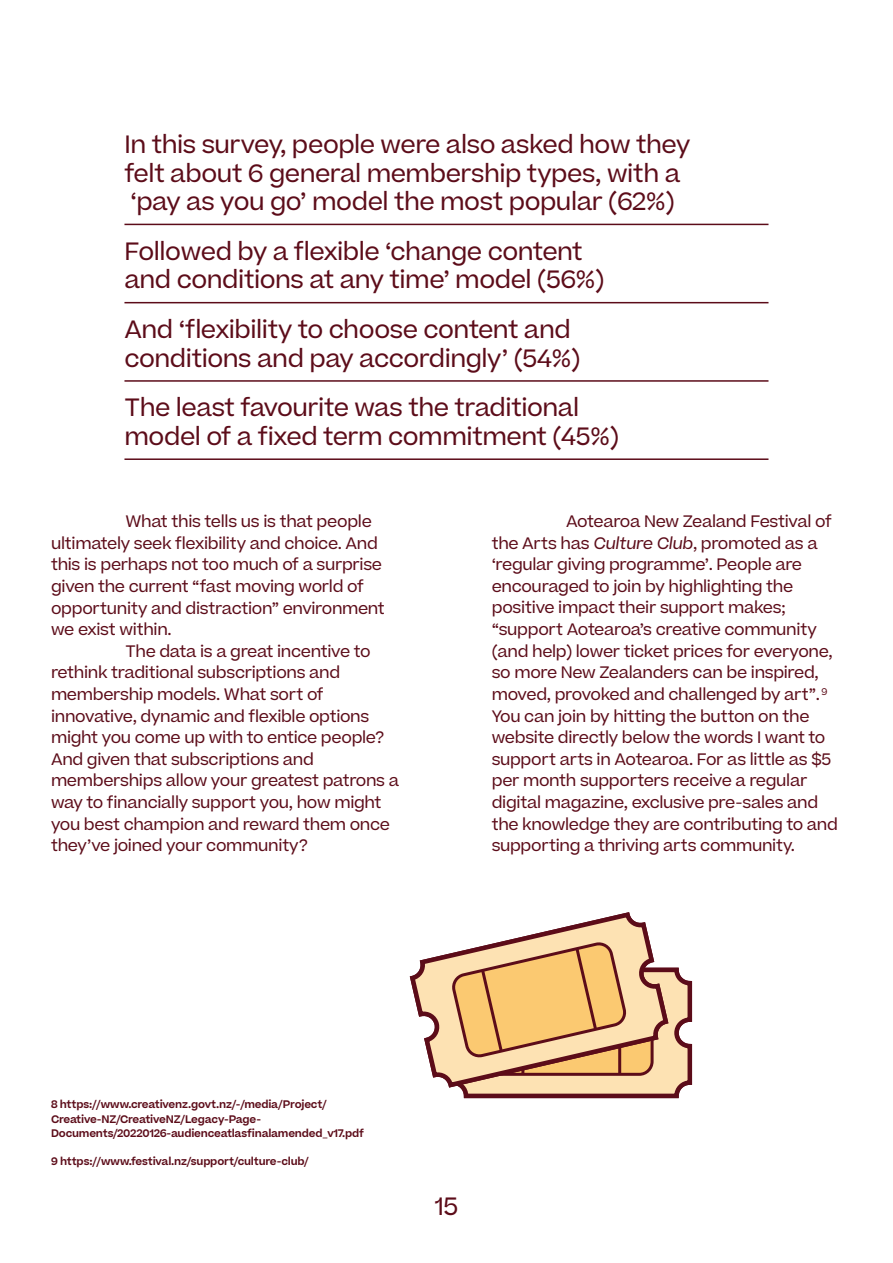
<style>
.page{position:relative;width:893px;height:1263px;background:#fff}
.page>*{position:absolute;margin:0;border:0;box-sizing:border-box;transform-origin:0 0}
.t1{font:24px/28.5px "Beatrice";letter-spacing:-.02em;color:#5c0c19}
.t2{font:15.9px/21.6px "Beatrice";letter-spacing:-.02em;color:#5c0c19}
.t3{font:600 10.5px/14.2px "Beatrice";letter-spacing:-.02em;color:#5c0c19}
.s1{font-style:italic}
</style>
<div class="page">
<hr style="left:124px;top:224px;width:644px;height:1px;background:#5c0c19">
<hr style="left:124px;top:302px;width:644px;height:1px;background:#5c0c19">
<hr style="left:124px;top:380px;width:644px;height:2px;background:#5c0c19">
<hr style="left:124px;top:458px;width:644px;height:2px;background:#5c0c19">
<svg style="left:412px;top:915px;width:281px;height:184px"></svg>
<h1 class="t1" style="left:124px;top:130px;width:567px">In this survey, people were also asked how they felt about 6 general membership types, with a ‘pay as you go’ model the most popular (62%)</h1>
<h1 class="t1" style="left:124px;top:237px;width:481px">Followed by a flexible ‘change content and conditions at any time’ model (56%)</h1>
<h1 class="t1" style="left:124px;top:315px;width:458px">And ‘flexibility to choose content and conditions and pay accordingly’ (54%)</h1>
<h1 class="t1" style="left:124px;top:393px;width:496px">The least favourite was the traditional model of a fixed term commitment (45%)</h1>
<p class="t2" style="left:125px;top:510px;width:248px">What this tells us is that people</p>
<p class="t2" style="left:51px;top:532px;width:328px">ultimately seek flexibility and choice. And</p>
<p class="t2" style="left:51px;top:554px;width:333px">this is perhaps not too much of a surprise</p>
<p class="t2" style="left:51px;top:575px;width:314px">given the current “fast moving world of</p>
<p class="t2" style="left:51px;top:597px;width:335px">opportunity and distraction” environment</p>
<p class="t2" style="left:51px;top:618px;width:122px">we exist within.</p>
<p class="t2" style="left:125px;top:640px;width:247px">The data is a great incentive to</p>
<p class="t2" style="left:51px;top:662px;width:291px">rethink traditional subscriptions and</p>
<p class="t2" style="left:51px;top:683px;width:274px">membership models. What sort of</p>
<p class="t2" style="left:51px;top:705px;width:320px">innovative, dynamic and flexible options</p>
<p class="t2" style="left:51px;top:726px;width:335px">might you come up with to entice people?</p>
<p class="t2" style="left:51px;top:748px;width:264px">And given that subscriptions and</p>
<p class="t2" style="left:51px;top:770px;width:350px">memberships allow your greatest patrons a</p>
<p class="t2" style="left:51px;top:791px;width:332px">way to financially support you, how might</p>
<p class="t2" style="left:51px;top:813px;width:341px">you best champion and reward them once</p>
<p class="t2" style="left:51px;top:834px;width:258px">they’ve joined your community?</p>
<p class="t2" style="left:492px;top:510px;width:348px;text-indent:74px">Aotearoa New Zealand Festival of the Arts has <span class="s1">Culture Club</span>, promoted as a ‘regular giving programme’. People are encouraged to join by highlighting the positive impact their support makes; “support Aotearoa’s creative community (and help) lower ticket prices for everyone, so more New Zealanders can be inspired, moved, provoked and challenged by art”. <sup>9<br></sup>You can join by hitting the button on the website directly below the words I want to support arts in Aotearoa. For as little as $5 per month supporters receive a regular digital magazine, exclusive pre-sales and the knowledge they are contributing to and supporting a thriving arts community.</p>
<p class="t3" style="left:51px;top:1097px;width:314px">8 https://www.creativenz.govt.nz/-/media/Project/<br>Creative-NZ/CreativeNZ/Legacy-Page-<br>Documents/20220126-audienceatlasfinalamended_v17.pdf</p>
<p class="t3" style="left:51px;top:1154px;width:259px">9 https://www.festival.nz/support/culture-club/</p>
<h1 class="t1" style="left:435px;top:1192px;width:25px">15</h1>
</div>
